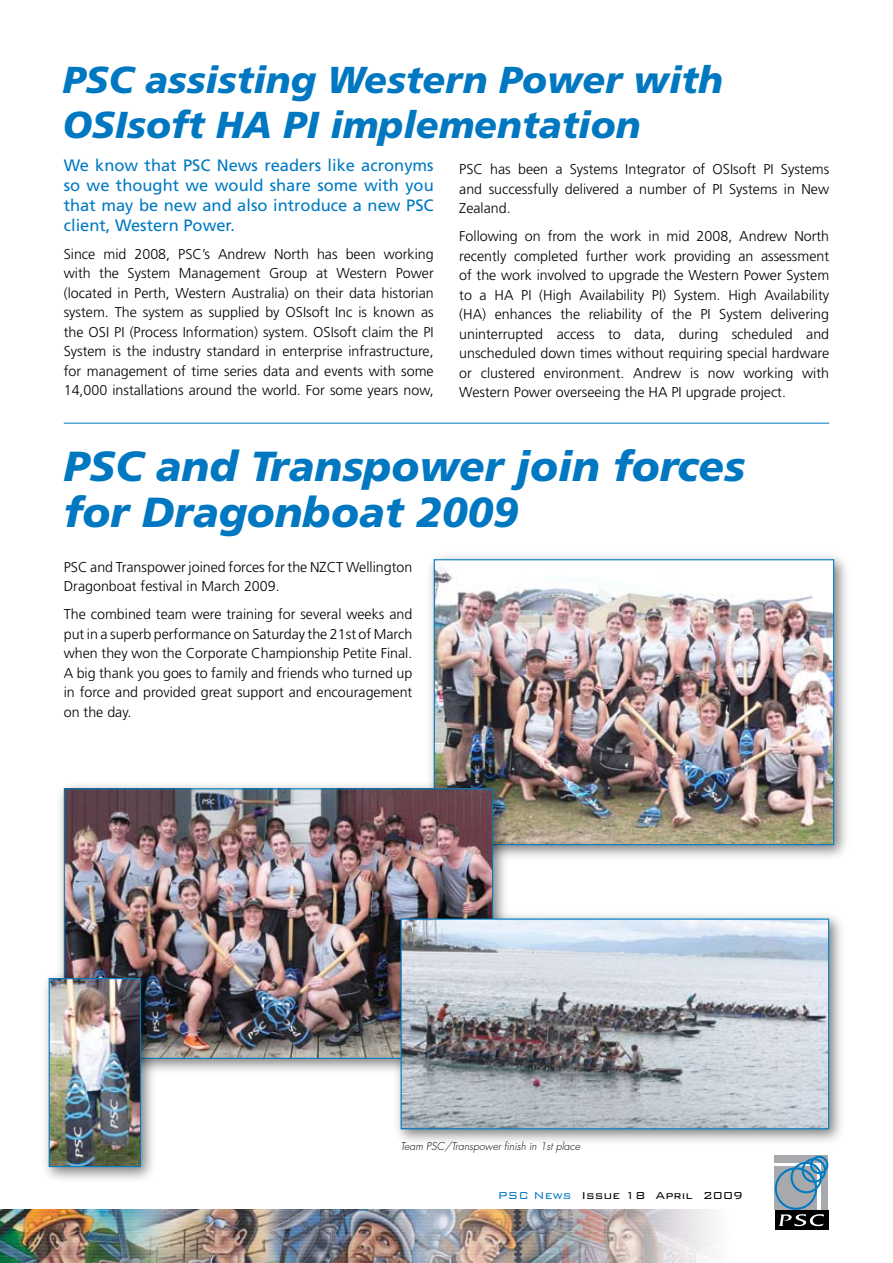
<style>
.page{position:relative;width:893px;height:1263px;background:#fff}
.page>*{position:absolute;margin:0;border:0;box-sizing:border-box;transform-origin:0 0}
.t1{font:italic 900 42px/46.5px "Frutiger";color:#0078c1}
.t2{font:italic 900 37.5px/45px "Frutiger";color:#0078c1}
.t3{font:16.5px/19.8px "Frutiger";color:#007ac2;text-align:justify}
.t4{font:300 14.25px/19.5px "Frutiger";color:#000;text-align:justify}
.t5{font:300 13.5px "Bank Gothic BT";color:#000}
.t6{font:italic 300 10.5px "Futura";color:#000}
.s1{color:#0078c1}
</style>
<div class="page">
<img style="left:0;top:1210px;width:829px;height:53px">
<svg style="left:775px;top:1156px;width:53px;height:54px;background:#98a5af"></svg>
<hr style="left:775px;top:1163px;width:46px;height:3px;background:#fff">
<hr style="left:818px;top:1163px;width:3px;height:50px;background:#fff">
<div style="left:775px;top:1167px;width:42px;height:43px;border:2px solid #007ac2;border-radius:50%"></div>
<div style="left:790px;top:1162px;width:32px;height:31px;border:2px solid #007ac2;border-radius:50%"></div>
<div style="left:802px;top:1158px;width:24px;height:25px;border:2px solid #007ac2;border-radius:50%"></div>
<div style="left:810px;top:1156px;width:18px;height:18px;border:2px solid #007ac2;border-radius:50%"></div>
<div style="left:775px;top:1210px;width:53px;height:20px;background:#000"></div>
<svg style="left:779px;top:1214px;width:45px;height:12px"></svg>
<div style="left:426px;top:551px;width:425px;height:311px;background:#000;opacity:.5"></div>
<img style="left:436px;top:561px;width:396px;height:282px">
<div style="left:434px;top:559px;width:400px;height:286px;border:1px solid #007ac2"></div>
<hr style="left:64px;top:423px;width:765px;height:1px;background:#0078c1">
<div style="left:56px;top:780px;width:454px;height:296px;background:#000;opacity:.5"></div>
<img style="left:66px;top:790px;width:425px;height:267px">
<div style="left:393px;top:911px;width:453px;height:235px;background:#000;opacity:.5"></div>
<img style="left:403px;top:920px;width:424px;height:207px">
<div style="left:401px;top:918px;width:428px;height:211px;border:1px solid #007ac2"></div>
<div style="left:41px;top:970px;width:116px;height:214px;background:#000;opacity:.5"></div>
<img style="left:51px;top:980px;width:88px;height:185px">
<div style="left:49px;top:978px;width:92px;height:189px;border:1px solid #007ac2"></div>
<h2 class="t2" style="left:63px;top:57px;width:662px">PSC assisting Western Power with<br>OSIsoft HA PI implementation</h2>
<p class="t3" style="left:64px;top:156px;width:371px">We know that PSC News readers like acronyms so we thought we would share some with you that may be new and also introduce a new PSC client, Western Power.</p>
<p class="t4" style="left:64px;top:244px;width:371px">Since mid 2008, PSC’s Andrew North has been working with the System Management Group at Western Power (located in Perth, Western Australia) on their data historian system. The system as supplied by OSIsoft Inc is known as the OSI PI (Process Information) system. OSIsoft claim the PI System is the industry standard in enterprise infrastructure, for management of time series data and events with some 14,000 installations around the world. For some years now,</p>
<p class="t4" style="left:459px;top:159px;width:371px">PSC has been a Systems Integrator of OSIsoft PI Systems and successfully delivered a number of PI Systems in New Zealand.</p>
<p class="t4" style="left:459px;top:226px;width:371px">Following on from the work in mid 2008, Andrew North recently completed further work providing an assessment of the work involved to upgrade the Western Power System to a HA PI (High Availability PI) System. High Availability (HA) enhances the reliability of the PI System delivering uninterrupted access to data, during scheduled and unscheduled down times without requiring special hardware or clustered environment. Andrew is now working with Western Power overseeing the HA PI upgrade project.</p>
<h1 class="t1" style="left:64px;top:442px;width:683px">PSC and Transpower join forces for Dragonboat 2009</h1>
<p class="t4" style="left:64px;top:557px;width:350px">PSC and Transpower joined forces for the NZCT Wellington<br>Dragonboat festival in March 2009.</p>
<p class="t4" style="left:64px;top:605px;width:350px">The combined team were training for several weeks and put in a superb performance on Saturday the 21st of March when they won the Corporate Championship Petite Final.<br>A big thank you goes to family and friends who turned up in force and provided great support and encouragement on the day.</p>
<p class="t6" style="left:400px;top:1140px;width:181px">Team PSC/Transpower finish in 1st place</p>
<p class="t5" style="left:498px;top:1188px;width:247px"><span class="s1">PSC News</span> Issue 18 April 2009</p>
</div>
